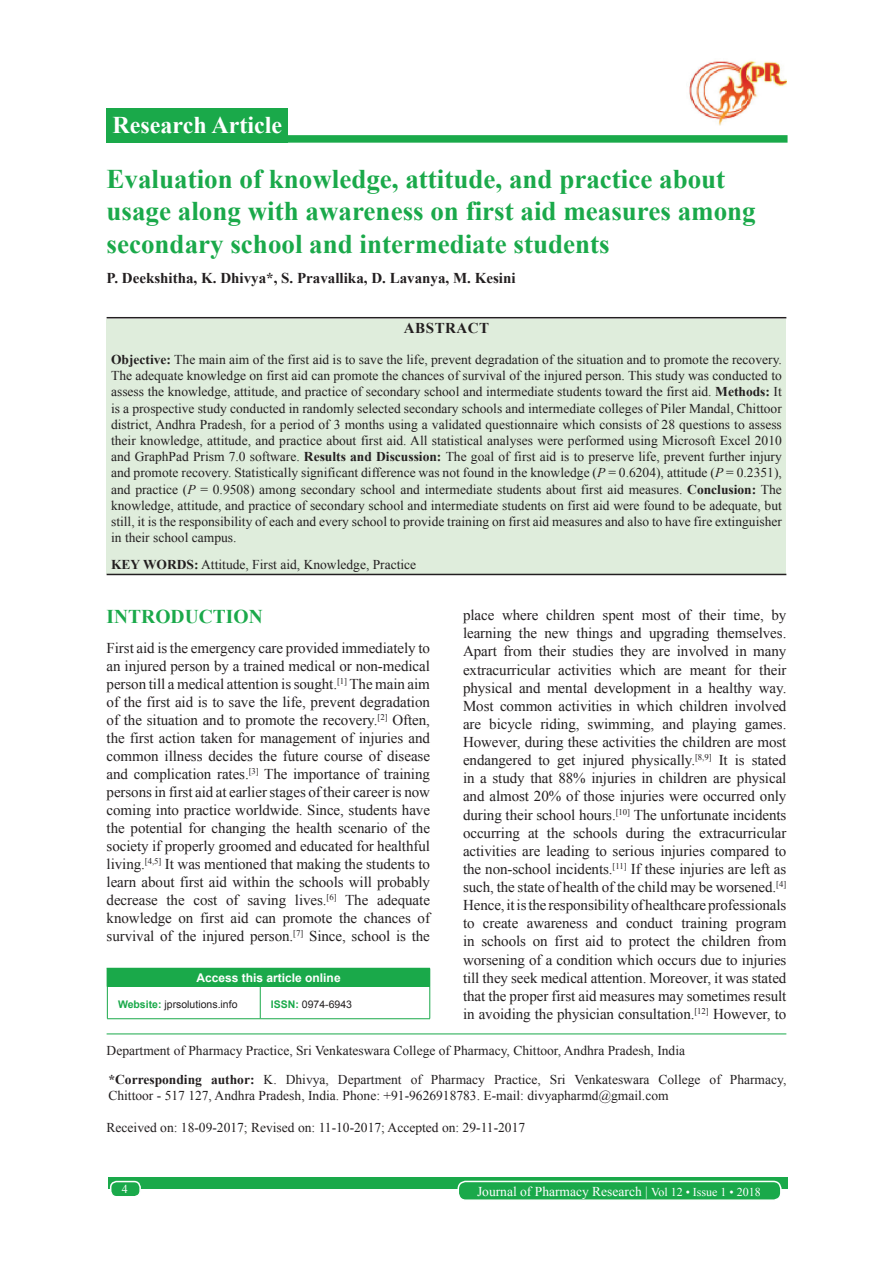
<style>
.page{position:relative;width:893px;height:1263px;background:#fff}
.page>*{position:absolute;margin:0;border:0;box-sizing:border-box;transform-origin:0 0}
.AT{font:700 27px/32.4px "Times New Roman";color:#1aa94a}
.AH{font:700 24px "Times New Roman";color:#fff}
.t1{font:700 19.5px "Times New Roman";color:#1aa94a}
.TX{font:15px/18.1px "Times New Roman";letter-spacing:-.005em;color:#231f20;text-align:justify}
.AU{font:700 15px "Times New Roman";color:#231f20}
.ABSH{font:700 15px "Times New Roman";letter-spacing:.035em;color:#231f20}
.ABS{font:13.5px/16.2px "Times New Roman";color:#231f20;text-align:justify}
.ADD{font:13.5px/16.2px "Times New Roman";color:#231f20}
.AFF{font:13.5px "Times New Roman";color:#231f20}
.HIS{font:13.5px "Times New Roman";color:#231f20}
.KWD{font:13.5px "Times New Roman";color:#231f20}
.foot1{font:13.5px "Times New Roman";color:#fff}
.ATAO{font:700 12px "Arial";color:#fff}
.foot1-2{font:12px "Times New Roman";color:#fff}
.WEBSITE{font:10.5px "Arial";color:#231f20}
.s1{font-weight:700}
.s2{font-style:italic}
.s3{font-weight:700;color:#1aa94a}
.s4{font-size:12px}
</style>
<div class="page">
<div style="left:108px;top:1177px;width:679px;height:12px;background:#1aa94a"></div>
<div style="left:458px;top:1181px;width:322px;height:19px;background:#1aa94a;border-radius:7px"></div>
<div style="left:457px;top:1180px;width:324px;height:21px;border:2px solid #fff;border-radius:7px"></div>
<div style="left:111px;top:1181px;width:29px;height:15px;background:#1aa94a;border-radius:6px"></div>
<div style="left:110px;top:1180px;width:31px;height:17px;border:2px solid #fff;border-radius:6px"></div>
<div style="left:106px;top:108px;width:182px;height:34px;background:#1aa94a"></div>
<div style="left:265px;top:135px;width:522px;height:8px;background:#1aa94a"></div>
<img style="left:689px;top:60px;width:97px;height:65px">
<hr style="left:106px;top:1033px;width:680px;height:1px;background:#1aa94a">
<div style="left:107px;top:968px;width:322px;height:18px;background:#1aa94a"></div>
<svg style="left:106px;top:969px;width:1px;height:17px"></svg>
<hr style="left:106px;top:968px;width:154px;height:1px;background:#1aa94a">
<svg style="left:429px;top:968px;width:1px;height:18px"></svg>
<hr style="left:107px;top:986px;width:1px;height:32px;background:#1aa94a">
<hr style="left:107px;top:1018px;width:153px;height:1px;background:#1aa94a">
<hr style="left:260px;top:986px;width:1px;height:32px;background:#1aa94a">
<hr style="left:429px;top:986px;width:1px;height:32px;background:#1aa94a">
<hr style="left:260px;top:1018px;width:170px;height:1px;background:#1aa94a">
<div style="left:106px;top:319px;width:680px;height:255px;background:#dfeddc"></div>
<hr style="left:106px;top:317px;width:680px;height:1px;background:#231f20">
<hr style="left:106px;top:574px;width:680px;height:1px;background:#231f20">
<p class="AH" style="left:112px;top:108px;width:171px">Research Article</p>
<p class="AT" style="left:106px;top:162px;width:650px">Evaluation of knowledge, attitude, and practice about usage along with awareness on first aid measures among secondary school and intermediate students</p>
<p class="AU" style="left:106px;top:267px;width:410px">P. Deekshitha, K. Dhivya*, S. Pravallika, D. Lavanya, M. Kesini</p>
<p class="ABSH" style="left:403px;top:318px;width:87px">ABSTRACT</p>
<p class="ABS" style="left:111px;top:351px;width:672px"><span class="s1">Objective:</span> The main aim of the first aid is to save the life, prevent degradation of the situation and to promote the recovery.<br>The adequate knowledge on first aid can promote the chances of survival of the injured person. This study was conducted to assess the knowledge, attitude, and practice of secondary school and intermediate students toward the first aid. <span class="s1">Methods:</span> It is a prospective study conducted in randomly selected secondary schools and intermediate colleges of Piler Mandal, Chittoor district, Andhra Pradesh, for a period of 3 months using a validated questionnaire which consists of 28 questions to assess their knowledge, attitude, and practice about first aid. All statistical analyses were performed using Microsoft Excel 2010 and GraphPad Prism 7.0 software. <span class="s1">Results and Discussion:</span> The goal of first aid is to preserve life, prevent further injury and promote recovery. Statistically significant difference was not found in the knowledge (<span class="s2">P</span> = 0.6204), attitude (<span class="s2">P</span> = 0.2351), and practice (<span class="s2">P</span> = 0.9508) among secondary school and intermediate students about first aid measures. <span class="s1">Conclusion:</span> The knowledge, attitude, and practice of secondary school and intermediate students on first aid were found to be adequate, but still, it is the responsibility of each and every school to provide training on first aid measures and also to have fire extinguisher in their school campus.</p>
<p class="KWD" style="left:111px;top:555px;width:306px"><span class="s1">KEY WORDS:</span> Attitude, First aid, Knowledge, Practice</p>
<h1 class="t1" style="left:106px;top:602px;width:157px">INTRODUCTION</h1>
<p class="TX" style="left:106px;top:638px;width:325px">First aid is the emergency care provided immediately to an injured person by a trained medical or non-medical person till a medical attention is sought.<sup>[1]</sup> The main aim of the first aid is to save the life, prevent degradation of the situation and to promote the recovery.<sup>[2]</sup> Often, the first action taken for management of injuries and common illness decides the future course of disease and complication rates.<sup>[3]</sup> The importance of training persons in first aid at earlier stages of their career is now coming into practice worldwide. Since, students have the potential for changing the health scenario of the society if properly groomed and educated for healthful living.<sup>[4,5]</sup> It was mentioned that making the students to learn about first aid within the schools will probably decrease the cost of saving lives.<sup>[6]</sup> The adequate knowledge on first aid can promote the chances of survival of the injured person.<sup>[7]</sup> Since, school is the</p>
<p class="ATAO" style="left:196px;top:969px;width:146px">Access this article online</p>
<p class="WEBSITE" style="left:118px;top:997px;width:121px"><span class="s3">Website:</span> jprsolutions.info</p>
<p class="WEBSITE" style="left:271px;top:997px;width:83px"><span class="s3">ISSN:</span> 0974-6943</p>
<p class="TX" style="left:463px;top:605px;width:325px">place where children spent most of their time, by learning the new things and upgrading themselves.<br>Apart from their studies they are involved in many extracurricular activities which are meant for their physical and mental development in a healthy way.<br>Most common activities in which children involved are bicycle riding, swimming, and playing games.<br>However, during these activities the children are most endangered to get injured physically.<sup>[8,9]</sup> It is stated in a study that 88% injuries in children are physical and almost 20% of those injuries were occurred only during their school hours.<sup>[10]</sup> The unfortunate incidents occurring at the schools during the extracurricular activities are leading to serious injuries compared to the non-school incidents.<sup>[11]</sup> If these injuries are left as such, the state of health of the child may be worsened.<sup>[4] </sup>Hence, it is the responsibility of healthcare professionals to create awareness and conduct training program in schools on first aid to protect the children from worsening of a condition which occurs due to injuries till they seek medical attention. Moreover, it was stated that the proper first aid measures may sometimes result in avoiding the physician consultation.<sup>[12]</sup> However, to</p>
<p class="AFF" style="left:106px;top:1041px;width:579px">Department of Pharmacy Practice, Sri Venkateswara College of Pharmacy, Chittoor, Andhra Pradesh, India</p>
<p class="ADD" style="left:108px;top:1070px;width:679px"><span class="s1">*Corresponding author:</span> K. Dhivya, Department of Pharmacy Practice, Sri Venkateswara College of Pharmacy,<br>Chittoor - 517 127, Andhra Pradesh, India. Phone: +91-9626918783. E-mail: divyapharmd@gmail.com</p>
<p class="HIS" style="left:106px;top:1118px;width:420px">Received on: 18-09-2017; Revised on: 11-10-2017; Accepted on: 29-11-2017</p>
<p class="foot1-2" style="left:122px;top:1180px;width:7px">4</p>
<p class="foot1" style="left:477px;top:1181px;width:285px">Journal of Pharmacy Research | <span class="s4">Vol 12 • Issue 1 • 2018</span></p>
</div>
